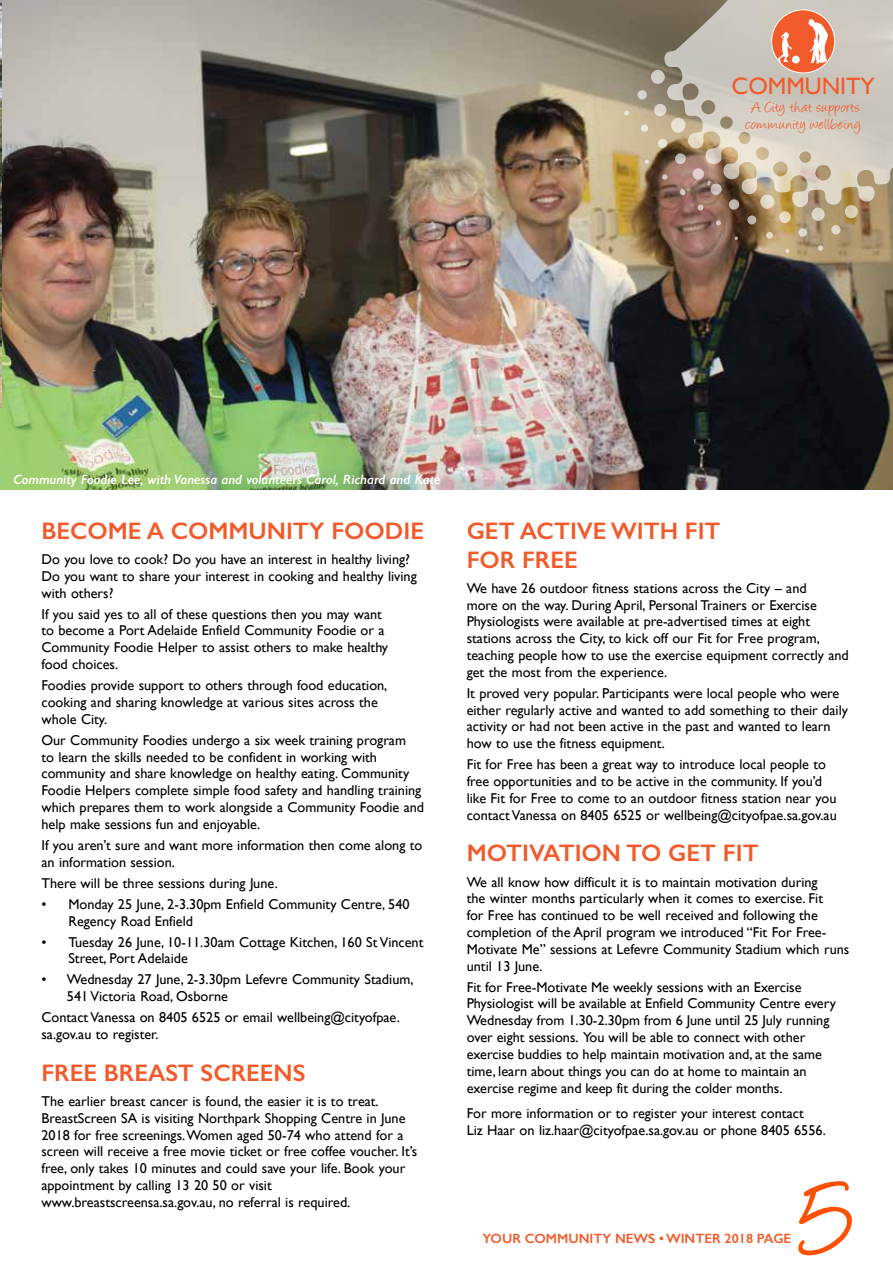
<style>
.page{position:relative;width:893px;height:1263px;background:#fff}
.page>*{position:absolute;margin:0;border:0;box-sizing:border-box;transform-origin:0 0}
.t1{font:120px "Angelina";color:#ff5000}
.t2{font:600 24px/28.8px "Gill Sans";color:#f15a2a}
.t3{font:23.7px "Gill Sans";color:#f15a2a}
.t4{font:17.1px/17.1px "Angelina";letter-spacing:.04em;color:#f15a2a;text-align:center}
.t5{font:14.25px/16.8px "Gill Sans";color:#000}
.t6{font:italic 600 13.5px "Gill Sans";color:#fff}
.t7{font:600 13.5px "Gill Sans";color:#f15a2a}
</style>
<div class="page">
<img style="left:0;top:0;width:893px;height:490px">
<svg style="left:785px;top:249px;width:5px;height:4px"></svg>
<svg style="left:664px;top:0;width:229px;height:208px;background:#c2b8a9"></svg>
<svg style="left:760px;top:194px;width:15px;height:15px"></svg>
<svg style="left:650px;top:69px;width:15px;height:15px"></svg>
<svg style="left:811px;top:207px;width:14px;height:14px"></svg>
<svg style="left:844px;top:205px;width:14px;height:13px"></svg>
<svg style="left:779px;top:211px;width:12px;height:13px"></svg>
<svg style="left:692px;top:168px;width:12px;height:12px"></svg>
<svg style="left:710px;top:183px;width:12px;height:12px"></svg>
<svg style="left:728px;top:199px;width:11px;height:11px"></svg>
<svg style="left:637px;top:90px;width:10px;height:10px"></svg>
<svg style="left:831px;top:225px;width:10px;height:10px"></svg>
<svg style="left:747px;top:215px;width:9px;height:10px"></svg>
<svg style="left:798px;top:228px;width:9px;height:9px"></svg>
<div style="left:641px;top:124px;width:7px;height:8px;background:#eae5d8;border-radius:50%"></div>
<div style="left:766px;top:232px;width:7px;height:7px;background:#e3d7c4;border-radius:50%"></div>
<svg style="left:680px;top:189px;width:6px;height:6px"></svg>
<svg style="left:697px;top:204px;width:7px;height:7px"></svg>
<svg style="left:662px;top:174px;width:6px;height:6px"></svg>
<svg style="left:818px;top:245px;width:5px;height:6px"></svg>
<svg style="left:716px;top:220px;width:5px;height:6px"></svg>
<svg style="left:624px;top:110px;width:5px;height:6px"></svg>
<svg style="left:645px;top:104px;width:41px;height:60px;background:#ad9d82"></svg>
<svg style="left:734px;top:236px;width:4px;height:4px"></svg>
<div style="left:772px;top:10px;width:63px;height:63px;background:#f15a2a;border-radius:50%"></div>
<div style="left:772px;top:10px;width:63px;height:63px;border:1px solid #fff;border-radius:50%"></div>
<svg style="left:808px;top:19px;width:21px;height:45px"></svg>
<svg style="left:778px;top:32px;width:14px;height:31px"></svg>
<div style="left:792px;top:56px;width:7px;height:7px;background:#fafafc;border-radius:50%"></div>
<div style="left:792px;top:56px;width:7px;height:7px;border:1px solid #fff;border-radius:50%"></div>
<img style="left:0;top:0;width:1px;height:407px">
<h3 class="t3" style="left:731px;top:72px;width:145px">COMMUNITY</h3>
<p class="t4" style="left:746px;top:100px;width:117px">A City that supports community wellbeing</p>
<p class="t6" style="left:14px;top:472px;width:428px">Community Foodie Lee, with Vanessa and volunteers Carol, Richard and Kate</p>
<h2 class="t2" style="left:41px;top:516px;width:384px">BECOME A COMMUNITY FOODIE</h2>
<p class="t5" style="left:41px;top:551px;width:377px">Do you love to cook? Do you have an interest in healthy living?<br>Do you want to share your interest in cooking and healthy living with others?</p>
<p class="t5" style="left:41px;top:605px;width:348px">If you said yes to all of these questions then you may want to become a Port Adelaide Enfield Community Foodie or a Community Foodie Helper to assist others to make healthy food choices.</p>
<p class="t5" style="left:41px;top:677px;width:347px">Foodies provide support to others through food education, cooking and sharing knowledge at various sites across the whole City.</p>
<p class="t5" style="left:41px;top:731px;width:384px">Our Community Foodies undergo a six week training program<br>to learn the skills needed to be confident in working with community and share knowledge on healthy eating. Community Foodie Helpers complete simple food safety and handling training which prepares them to work alongside a Community Foodie and help make sessions fun and enjoyable.</p>
<p class="t5" style="left:41px;top:836px;width:382px">If you aren’t sure and want more information then come along to an information session.</p>
<p class="t5" style="left:41px;top:874px;width:238px">There will be three sessions during June.</p>
<p class="t5" style="left:68px;top:895px;width:343px;text-indent:-27px">• Monday 25 June, 2-3.30pm Enfield Community Centre, 540<br>Regency Road Enfield</p>
<p class="t5" style="left:68px;top:933px;width:357px;text-indent:-27px">• Tuesday 26 June, 10-11.30am Cottage Kitchen, 160 St Vincent<br>Street, Port Adelaide</p>
<p class="t5" style="left:67px;top:971px;width:348px;text-indent:-26px">• Wednesday 27 June, 2-3.30pm Lefevre Community Stadium,<br>541 Victoria Road, Osborne</p>
<p class="t5" style="left:41px;top:1009px;width:360px">Contact Vanessa on 8405 6525 or email wellbeing@cityofpae. sa.gov.au to register.</p>
<h2 class="t2" style="left:41px;top:1058px;width:266px">FREE BREAST SCREENS</h2>
<p class="t5" style="left:41px;top:1093px;width:377px">The earlier breast cancer is found, the easier it is to treat.<br>BreastScreen SA is visiting Northpark Shopping Centre in June 2018 for free screenings. Women aged 50-74 who attend for a screen will receive a free movie ticket or free coffee voucher. It’s free, only takes 10 minutes and could save your life. Book your appointment by calling 13 20 50 or visit www.breastscreensa.sa.gov.au, no referral is required.</p>
<h2 class="t2" style="left:467px;top:516px;width:255px">GET ACTIVE WITH FIT<br>FOR FREE</h2>
<p class="t5" style="left:467px;top:579px;width:384px">We have 26 outdoor fitness stations across the City – and<br>more on the way. During April, Personal Trainers or Exercise Physiologists were available at pre-advertised times at eight stations across the City, to kick off our Fit for Free program, teaching people how to use the exercise equipment correctly and get the most from the experience.</p>
<p class="t5" style="left:467px;top:684px;width:383px">It proved very popular. Participants were local people who were either regularly active and wanted to add something to their daily activity or had not been active in the past and wanted to learn how to use the fitness equipment.</p>
<p class="t5" style="left:467px;top:756px;width:372px">Fit for Free has been a great way to introduce local people to free opportunities and to be active in the community. If you’d like Fit for Free to come to an outdoor fitness station near you contact Vanessa on 8405 6525 or wellbeing@cityofpae.sa.gov.au</p>
<h2 class="t2" style="left:467px;top:838px;width:293px">MOTIVATION TO GET FIT</h2>
<p class="t5" style="left:467px;top:873px;width:384px">We all know how difficult it is to maintain motivation during<br>the winter months particularly when it comes to exercise. Fit<br>for Free has continued to be well received and following the completion of the April program we introduced “Fit For Free-Motivate Me” sessions at Lefevre Community Stadium which runs until 13 June.</p>
<p class="t5" style="left:467px;top:978px;width:371px">Fit for Free-Motivate Me weekly sessions with an Exercise Physiologist will be available at Enfield Community Centre every Wednesday from 1.30-2.30pm from 6 June until 25 July running over eight sessions. You will be able to connect with other exercise buddies to help maintain motivation and, at the same time, learn about things you can do at home to maintain an exercise regime and keep fit during the colder months.</p>
<p class="t5" style="left:467px;top:1104px;width:361px">For more information or to register your interest contact<br>Liz Haar on liz.haar@cityofpae.sa.gov.au or phone 8405 6556.</p>
<h1 class="t1" style="left:803px;top:1166px;width:54px">5</h1>
<p class="t7" style="left:482px;top:1230px;width:310px">YOUR COMMUNITY NEWS • WINTER 2018 PAGE</p>
</div>
